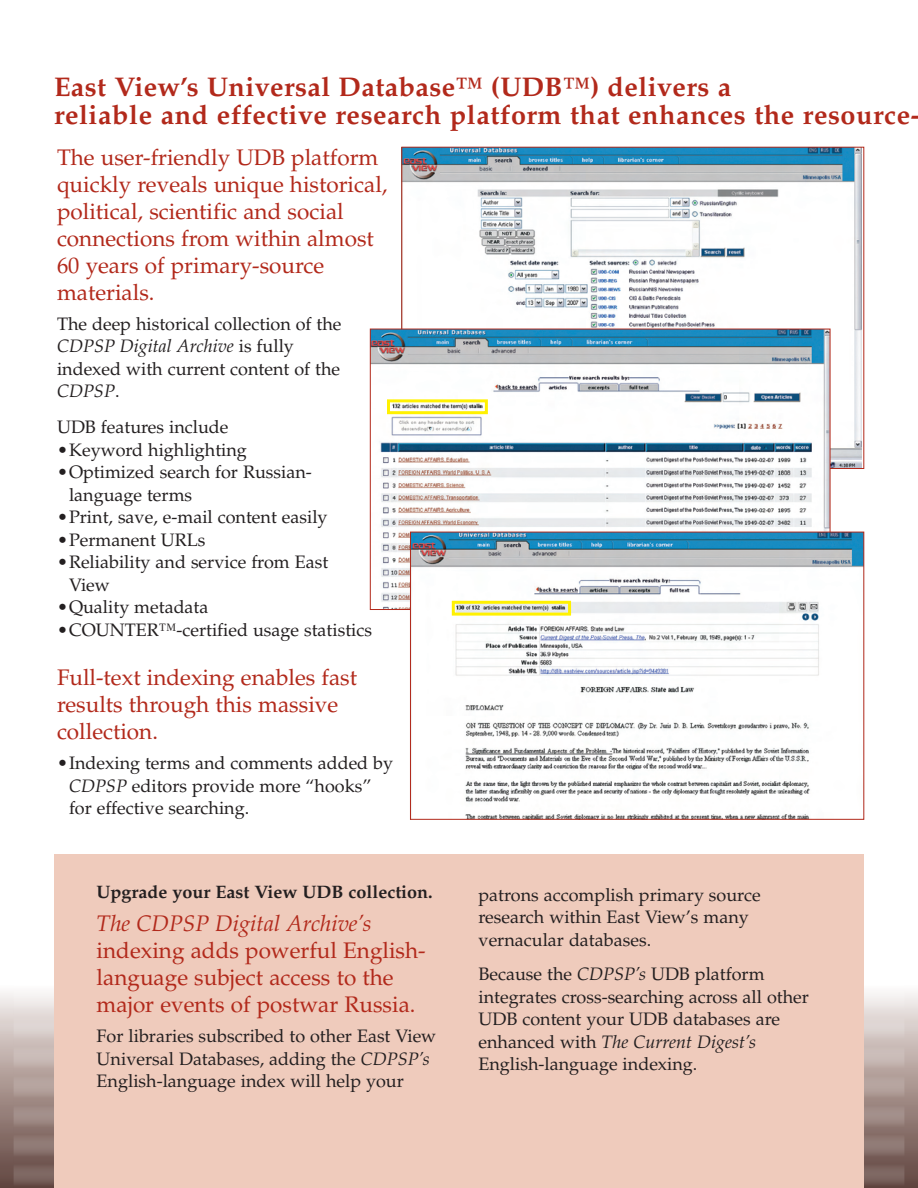
<style>
.page{position:relative;width:918px;height:1188px;background:#fff}
.page>*{position:absolute;margin:0;border:0;box-sizing:border-box;transform-origin:0 0}
.t1{font:700 27px/28.5px "Palatino";letter-spacing:.02em;color:#b2291b}
.t2{font:22.5px/27px "Palatino";color:#b2291b}
.t3{font:italic 22.5px "Palatino";color:#b2291b}
.t4{font:18px/22.5px "Palatino";color:#231f20}
.t5{font:700 18px "Palatino";color:#231f20}
.s1{font-style:italic}
</style>
<div class="page">
<hr style="left:0;top:1185px;width:918px;height:3px;background:#5f443e">
<hr style="left:0;top:1182px;width:918px;height:3px;background:#614641">
<hr style="left:0;top:1180px;width:918px;height:2px;background:#634842">
<hr style="left:0;top:1178px;width:918px;height:2px;background:#644a44">
<hr style="left:0;top:1176px;width:918px;height:2px;background:#664b46">
<hr style="left:0;top:1174px;width:918px;height:2px;background:#684d47">
<hr style="left:0;top:1172px;width:918px;height:2px;background:#694f49">
<hr style="left:0;top:1170px;width:918px;height:2px;background:#6b504a">
<hr style="left:0;top:1167px;width:918px;height:3px;background:#6c524c">
<hr style="left:0;top:1164px;width:918px;height:3px;background:#6e544f">
<hr style="left:0;top:1161px;width:918px;height:3px;background:#715651">
<hr style="left:0;top:1158px;width:918px;height:3px;background:#735954">
<hr style="left:0;top:1155px;width:918px;height:3px;background:#755b56">
<hr style="left:0;top:1152px;width:918px;height:3px;background:#775e58">
<hr style="left:0;top:1150px;width:918px;height:2px;background:#795f5a">
<hr style="left:0;top:1148px;width:918px;height:2px;background:#7b615c">
<hr style="left:0;top:1146px;width:918px;height:2px;background:#7c635d">
<hr style="left:0;top:1144px;width:918px;height:2px;background:#7e645f">
<hr style="left:0;top:1142px;width:918px;height:2px;background:#7f6660">
<hr style="left:0;top:1140px;width:918px;height:2px;background:#816761">
<hr style="left:0;top:1137px;width:918px;height:3px;background:#826963">
<hr style="left:0;top:1134px;width:918px;height:3px;background:#856b65">
<hr style="left:0;top:1131px;width:918px;height:3px;background:#876f69">
<hr style="left:0;top:1128px;width:918px;height:3px;background:#89716c">
<hr style="left:0;top:1125px;width:918px;height:3px;background:#8c746e">
<hr style="left:0;top:1122px;width:918px;height:3px;background:#8e7670">
<hr style="left:0;top:1120px;width:918px;height:2px;background:#8f7772">
<hr style="left:0;top:1118px;width:918px;height:2px;background:#917974">
<hr style="left:0;top:1116px;width:918px;height:2px;background:#927b75">
<hr style="left:0;top:1114px;width:918px;height:2px;background:#947c77">
<hr style="left:0;top:1112px;width:918px;height:2px;background:#957e79">
<hr style="left:0;top:1110px;width:918px;height:2px;background:#97807a">
<hr style="left:0;top:1107px;width:918px;height:3px;background:#98817c">
<hr style="left:0;top:1104px;width:918px;height:3px;background:#9a847e">
<hr style="left:0;top:1101px;width:918px;height:3px;background:#9d8781">
<hr style="left:0;top:1098px;width:918px;height:3px;background:#a08983">
<hr style="left:0;top:1095px;width:918px;height:3px;background:#a28c86">
<hr style="left:0;top:1092px;width:918px;height:3px;background:#a48f88">
<hr style="left:0;top:1090px;width:918px;height:2px;background:#a6918a">
<hr style="left:0;top:1088px;width:918px;height:2px;background:#a7928c">
<hr style="left:0;top:1086px;width:918px;height:2px;background:#a9948e">
<hr style="left:0;top:1084px;width:918px;height:2px;background:#ab9690">
<hr style="left:0;top:1082px;width:918px;height:2px;background:#ac9892">
<hr style="left:0;top:1080px;width:918px;height:2px;background:#ae9a94">
<hr style="left:0;top:1077px;width:918px;height:3px;background:#b09c96">
<hr style="left:0;top:1074px;width:918px;height:3px;background:#b29f99">
<hr style="left:0;top:1071px;width:918px;height:3px;background:#b5a19c">
<hr style="left:0;top:1068px;width:918px;height:3px;background:#b7a49f">
<hr style="left:0;top:1065px;width:918px;height:3px;background:#baa7a2">
<hr style="left:0;top:1063px;width:918px;height:3px;background:#bbaaa4">
<hr style="left:0;top:1061px;width:918px;height:2px;background:#bdaba7">
<hr style="left:0;top:1059px;width:918px;height:2px;background:#bfada9">
<hr style="left:0;top:1057px;width:918px;height:2px;background:#c0afab">
<hr style="left:0;top:1055px;width:918px;height:2px;background:#c2b2ad">
<hr style="left:0;top:1053px;width:918px;height:2px;background:#c4b4af">
<hr style="left:0;top:1051px;width:918px;height:2px;background:#c5b5b1">
<hr style="left:0;top:1048px;width:918px;height:3px;background:#c7b7b3">
<hr style="left:0;top:1045px;width:918px;height:3px;background:#c9bab6">
<hr style="left:0;top:1042px;width:918px;height:3px;background:#ccbdb9">
<hr style="left:0;top:1039px;width:918px;height:3px;background:#cec0bc">
<hr style="left:0;top:1036px;width:918px;height:3px;background:#d0c3bf">
<hr style="left:0;top:1033px;width:918px;height:3px;background:#d2c5c2">
<hr style="left:0;top:1031px;width:918px;height:2px;background:#d4c8c5">
<hr style="left:0;top:1029px;width:918px;height:2px;background:#d6ccc9">
<hr style="left:0;top:1027px;width:918px;height:2px;background:#d8cecb">
<hr style="left:0;top:1025px;width:918px;height:2px;background:#dad0cd">
<hr style="left:0;top:1023px;width:918px;height:2px;background:#dbd1cf">
<hr style="left:0;top:1021px;width:918px;height:2px;background:#dcd2ce">
<hr style="left:0;top:1018px;width:918px;height:3px;background:#ded4d1">
<hr style="left:0;top:1015px;width:918px;height:3px;background:#e1d8d5">
<hr style="left:0;top:1012px;width:918px;height:3px;background:#e4dcd9">
<hr style="left:0;top:1009px;width:918px;height:3px;background:#e6dfdd">
<hr style="left:0;top:1006px;width:918px;height:3px;background:#e9e3e1">
<hr style="left:0;top:1004px;width:918px;height:3px;background:#ebe6e4">
<hr style="left:0;top:1002px;width:918px;height:2px;background:#ede8e7">
<hr style="left:0;top:1000px;width:918px;height:2px;background:#efeae9">
<hr style="left:0;top:998px;width:918px;height:2px;background:#f1eceb">
<hr style="left:0;top:996px;width:918px;height:2px;background:#f3efee">
<hr style="left:0;top:994px;width:918px;height:2px;background:#f5f2f2">
<hr style="left:0;top:992px;width:918px;height:2px;background:#f7f5f4">
<hr style="left:0;top:989px;width:918px;height:3px;background:#f9f7f7">
<hr style="left:0;top:986px;width:918px;height:3px;background:#fcfbfb">
<div style="left:54px;top:854px;width:810px;height:334px;background:#efcbbc"></div>
<img style="left:404px;top:149px;width:458px;height:318px">
<img style="left:372px;top:331px;width:456px;height:277px">
<img style="left:455px;top:534px;width:407px;height:284px">
<svg style="left:386px;top:398px;width:187px;height:219px"></svg>
<h1 class="t1" style="left:54px;top:75px;width:867px">East View’s Universal Database™ (UDB™) delivers a<br>reliable and effective research platform that enhances the resource-</h1>
<p class="t2" style="left:57px;top:146px;width:332px">The user-friendly UDB platform quickly reveals unique historical, political, scientific and social connections from within almost<br>60 years of primary-source materials.</p>
<p class="t4" style="left:57px;top:315px;width:286px">The deep historical collection of the<br><span class="s1">CDPSP Digital Archive</span> is fully indexed with current content of the<br><span class="s1">CDPSP</span>.</p>
<p class="t4" style="left:57px;top:418px;width:173px">UDB features include</p>
<p class="t4" style="left:57px;top:441px;width:191px">•Keyword highlighting</p>
<p class="t4" style="left:69px;top:463px;width:244px;text-indent:-12px">•Optimized search for Russian&shy;language terms</p>
<p class="t4" style="left:57px;top:508px;width:272px">•Print, save, e-mail content easily</p>
<p class="t4" style="left:57px;top:531px;width:150px">•Permanent URLs</p>
<p class="t4" style="left:69px;top:553px;width:261px;text-indent:-12px">•Reliability and service from East<br>View</p>
<p class="t4" style="left:57px;top:598px;width:153px">•Quality metadata</p>
<p class="t4" style="left:57px;top:621px;width:317px">•COUNTER™-certified usage statistics</p>
<p class="t2" style="left:57px;top:667px;width:302px">Full-text indexing enables fast results through this massive collection.</p>
<p class="t4" style="left:69px;top:754px;width:326px;text-indent:-12px">•Indexing terms and comments added by<br><span class="s1">CDPSP</span> editors provide more “hooks” for effective searching.</p>
<p class="t5" style="left:97px;top:885px;width:338px">Upgrade your East View UDB collection.</p>
<p class="t3" style="left:97px;top:915px;width:276px">The CDPSP Digital Archive’s</p>
<p class="t2" style="left:97px;top:940px;width:331px">indexing adds powerful English&shy;language subject access to the major events of postwar Russia.</p>
<p class="t4" style="left:97px;top:1027px;width:341px">For libraries subscribed to other East View<br>Universal Databases, adding the <span class="s1">CDPSP’s<br></span>English-language index will help your</p>
<p class="t4" style="left:478px;top:885px;width:284px">patrons accomplish primary source research within East View’s many vernacular databases.</p>
<p class="t4" style="left:478px;top:965px;width:332px">Because the <span class="s1">CDPSP’s</span> UDB platform integrates cross-searching across all other UDB content your UDB databases are enhanced with <span class="s1">The Current Digest’s </span>English-language indexing.</p>
</div>
